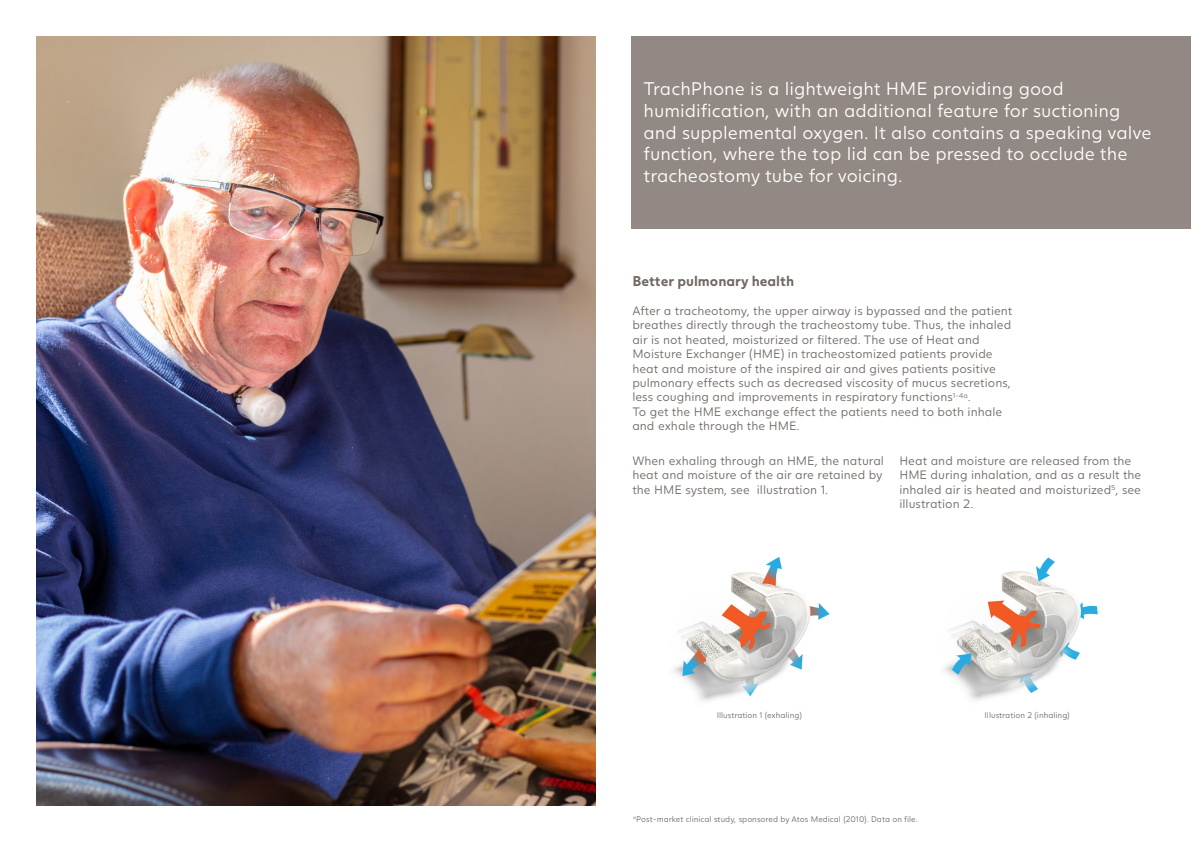
<style>
.page{position:relative;width:1191px;height:842px;background:#fff}
.page>*{position:absolute;margin:0;border:0;box-sizing:border-box;transform-origin:0 0}
.t1{font:300 18px/21.6px "Juli Sans";color:#fff}
.t2{font:700 14px "Juli Sans";color:#716863}
.t3{font:300 12px/14.4px "Juli Sans";color:#716863}
.subhead_8_pt{font:300 8px "Juli Sans";color:#716863}
.Body{font:300 8px "Juli Sans";color:#716865}
</style>
<div class="page">
<img style="left:36px;top:36px;width:559px;height:770px">
<div style="left:631px;top:36px;width:560px;height:192px;background:#928884"></div>
<img style="left:673px;top:557px;width:157px;height:144px">
<img style="left:944px;top:557px;width:154px;height:143px">
<p class="t1" style="left:643px;top:78px;width:509px">TrachPhone is a lightweight HME providing good humidification, with an additional feature for suctioning and supplemental oxygen. It also contains a speaking valve function, where the top lid can be pressed to occlude the</p>
<p class="t1" style="left:643px;top:165px;width:261px">tracheostomy tube for voicing.</p>
<p class="t2" style="left:632px;top:273px;width:163px">Better pulmonary health</p>
<p class="t3" style="left:632px;top:304px;width:381px">After a tracheotomy, the upper airway is bypassed and the patient breathes directly through the tracheostomy tube. Thus, the inhaled air is not heated, moisturized or filtered. The use of Heat and Moisture Exchanger (HME) in tracheostomized patients provide heat and moisture of the inspired air and gives patients positive pulmonary effects such as decreased viscosity of mucus secretions, less coughing and improvements in respiratory functions<sup>1-4a</sup>.</p>
<p class="t3" style="left:632px;top:404px;width:371px">To get the HME exchange effect the patients need to both inhale and exhale through the HME.</p>
<p class="t3" style="left:632px;top:453px;width:253px;text-align:justify">When exhaling through an HME, the natural heat and moisture of the air are retained by the HME system, see illustration 1.</p>
<p class="t3" style="left:899px;top:453px;width:243px">Heat and moisture are released from the HME during inhalation, and as a result the inhaled air is heated and moisturized<sup>5</sup>, see illustration 2.</p>
<p class="Body" style="left:716px;top:710px;width:87px">Illustration 1 (exhaling)</p>
<p class="Body" style="left:984px;top:710px;width:87px">Illustration 2 (inhaling)</p>
<p class="subhead_8_pt" style="left:633px;top:814px;width:286px"><sup>a</sup>Post-market clinical study, sponsored by Atos Medical (2010). Data on file.</p>
</div>
